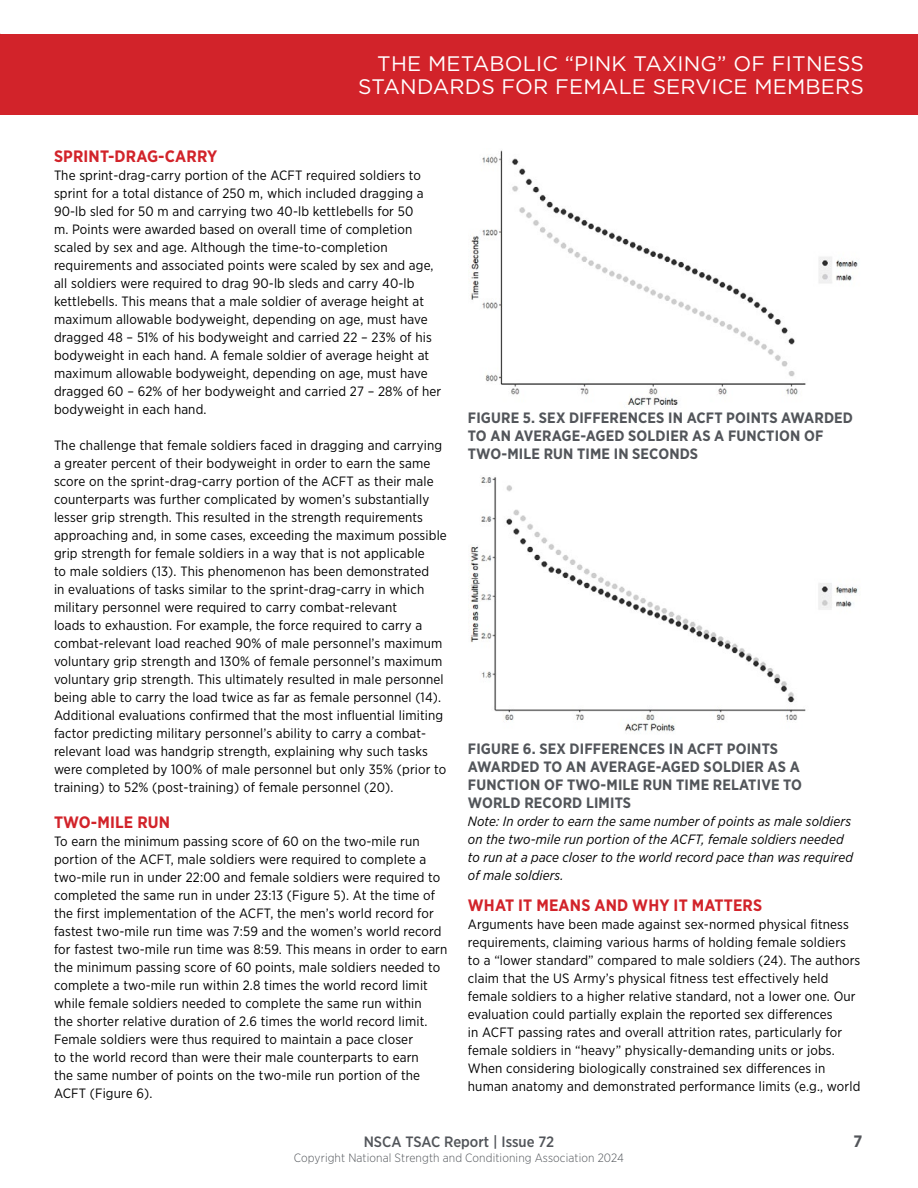
<style>
.page{position:relative;width:918px;height:1188px;background:#fff}
.page>*{position:absolute;margin:0;border:0;box-sizing:border-box;transform-origin:0 0}
.t1{font:21px/22.5px "Gotham";letter-spacing:.01em;color:#fff;text-align:right}
.t2{font:700 16.5px "Gotham Narrow";letter-spacing:.01em;color:#d2232a}
.t3{font:700 16.5px "Gotham Narrow";color:#52555a}
.t4{font:700 15px/18px "Gotham Narrow";letter-spacing:.01em;color:#52555a}
.t5{font:500 15px "Gotham Narrow";color:#52555a}
.t6{font:13.5px/18px "Gotham Narrow";letter-spacing:.01em;color:#000}
.t7{font:italic 13.5px/18px "Gotham Narrow";letter-spacing:.01em;color:#000}
.t8{font:300 12px "Gotham Narrow";letter-spacing:.01em;color:#52555a}
</style>
<div class="page">
<div style="left:0;top:34px;width:918px;height:81px;background:#d2232a"></div>
<img style="left:471px;top:150px;width:387px;height:256px">
<img style="left:470px;top:477px;width:389px;height:255px">
<h1 class="t1" style="left:358px;top:52px;width:507px">THE METABOLIC “PINK TAXING” OF FITNESS<br>STANDARDS FOR FEMALE SERVICE MEMBERS</h1>
<p class="t2" style="left:54px;top:145px;width:165px">SPRINT-DRAG-CARRY</p>
<p class="t6" style="left:54px;top:166px;width:389px">The sprint-drag-carry portion of the ACFT required soldiers to sprint for a total distance of 250 m, which included dragging a 90-lb sled for 50 m and carrying two 40-lb kettlebells for 50<br>m. Points were awarded based on overall time of completion scaled by sex and age. Although the time-to-completion requirements and associated points were scaled by sex and age, all soldiers were required to drag 90-lb sleds and carry 40-lb kettlebells. This means that a male soldier of average height at maximum allowable bodyweight, depending on age, must have dragged 48 – 51% of his bodyweight and carried 22 – 23% of his bodyweight in each hand. A female soldier of average height at maximum allowable bodyweight, depending on age, must have dragged 60 – 62% of her bodyweight and carried 27 – 28% of her bodyweight in each hand.</p>
<p class="t6" style="left:54px;top:436px;width:394px">The challenge that female soldiers faced in dragging and carrying a greater percent of their bodyweight in order to earn the same score on the sprint-drag-carry portion of the ACFT as their male counterparts was further complicated by women’s substantially lesser grip strength. This resulted in the strength requirements approaching and, in some cases, exceeding the maximum possible grip strength for female soldiers in a way that is not applicable<br>to male soldiers (13). This phenomenon has been demonstrated<br>in evaluations of tasks similar to the sprint-drag-carry in which military personnel were required to carry combat-relevant<br>loads to exhaustion. For example, the force required to carry a combat-relevant load reached 90% of male personnel’s maximum voluntary grip strength and 130% of female personnel’s maximum voluntary grip strength. This ultimately resulted in male personnel being able to carry the load twice as far as female personnel (14).<br>Additional evaluations confirmed that the most influential limiting factor predicting military personnel’s ability to carry a combat&shy;relevant load was handgrip strength, explaining why such tasks were completed by 100% of male personnel but only 35% (prior to training) to 52% (post-training) of female personnel (20).</p>
<p class="t2" style="left:54px;top:811px;width:118px">TWO-MILE RUN</p>
<p class="t6" style="left:54px;top:832px;width:395px">To earn the minimum passing score of 60 on the two-mile run portion of the ACFT, male soldiers were required to complete a two-mile run in under 22:00 and female soldiers were required to completed the same run in under 23:13 (Figure 5). At the time of the first implementation of the ACFT, the men’s world record for fastest two-mile run time was 7:59 and the women’s world record for fastest two-mile run time was 8:59. This means in order to earn the minimum passing score of 60 points, male soldiers needed to complete a two-mile run within 2.8 times the world record limit while female soldiers needed to complete the same run within<br>the shorter relative duration of 2.6 times the world record limit.<br>Female soldiers were thus required to maintain a pace closer<br>to the world record than were their male counterparts to earn<br>the same number of points on the two-mile run portion of the ACFT (Figure 6).</p>
<p class="t4" style="left:468px;top:409px;width:387px">FIGURE 5. SEX DIFFERENCES IN ACFT POINTS AWARDED<br>TO AN AVERAGE-AGED SOLDIER AS A FUNCTION OF<br>TWO-MILE RUN TIME IN SECONDS</p>
<p class="t4" style="left:468px;top:739px;width:336px">FIGURE 6. SEX DIFFERENCES IN ACFT POINTS AWARDED TO AN AVERAGE-AGED SOLDIER AS A FUNCTION OF TWO-MILE RUN TIME RELATIVE TO WORLD RECORD LIMITS</p>
<p class="t7" style="left:468px;top:812px;width:387px">Note: In order to earn the same number of points as male soldiers on the two-mile run portion of the ACFT, female soldiers needed to run at a pace closer to the world record pace than was required of male soldiers.</p>
<p class="t2" style="left:468px;top:895px;width:296px">WHAT IT MEANS AND WHY IT MATTERS</p>
<p class="t6" style="left:468px;top:915px;width:394px">Arguments have been made against sex-normed physical fitness requirements, claiming various harms of holding female soldiers to a “lower standard” compared to male soldiers (24). The authors claim that the US Army’s physical fitness test effectively held female soldiers to a higher relative standard, not a lower one. Our evaluation could partially explain the reported sex differences<br>in ACFT passing rates and overall attrition rates, particularly for female soldiers in “heavy” physically-demanding units or jobs.<br>When considering biologically constrained sex differences in human anatomy and demonstrated performance limits (e.g., world</p>
<p class="t5" style="left:364px;top:1132px;width:192px">NSCA TSAC Report | Issue 72</p>
<p class="t3" style="left:854px;top:1130px;width:10px">7</p>
<p class="t8" style="left:294px;top:1150px;width:332px">Copyright National Strength and Conditioning Association 2024</p>
</div>
